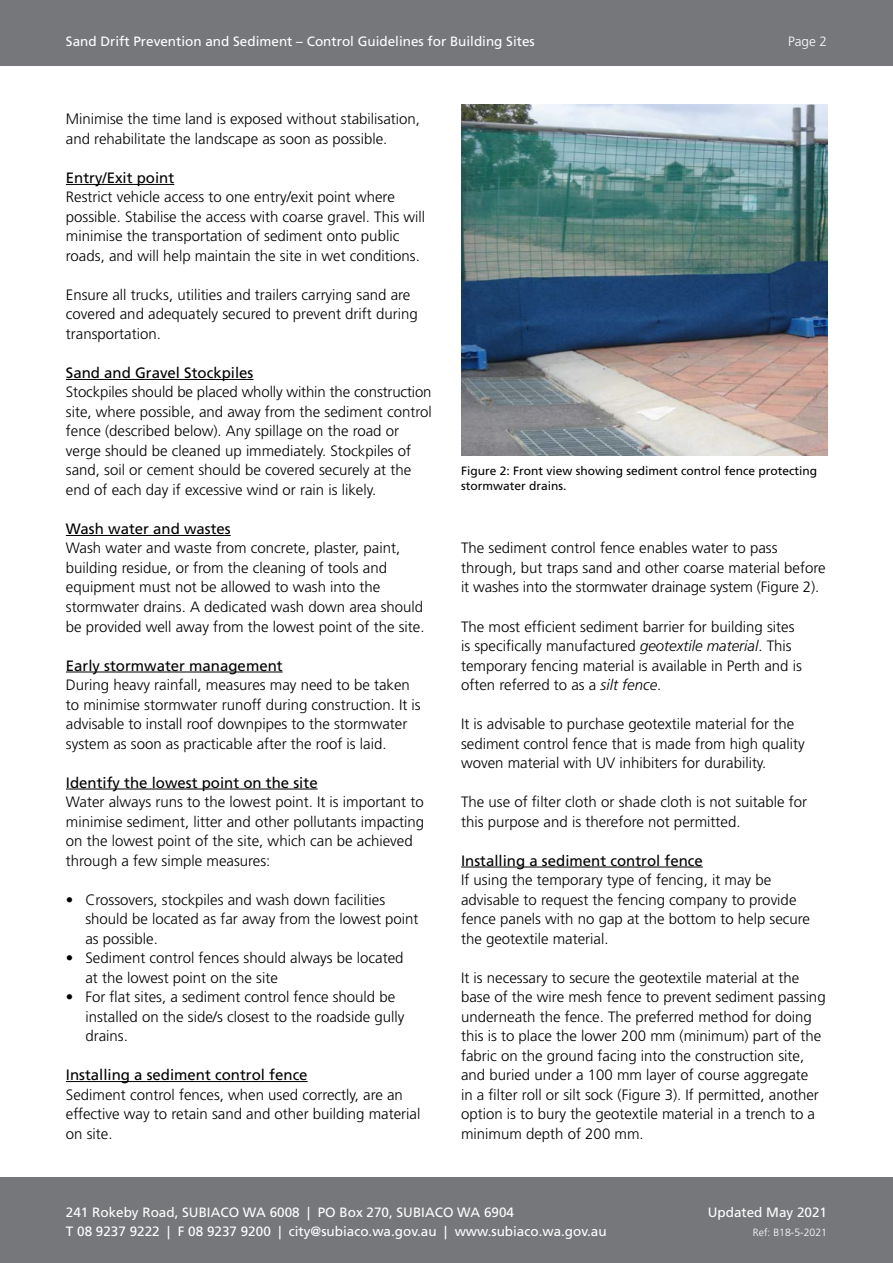
<style>
.page{position:relative;width:893px;height:1263px;background:#fff}
.page>*{position:absolute;margin:0;border:0;box-sizing:border-box;transform-origin:0 0}
.t1{font:300 15px/19.5px "Frutiger";color:#000}
.t2{font:15px "Frutiger";color:#000}
.t3{font:13.5px/19.5px "Frutiger";color:#fff}
.t4{font:300 13.5px "Frutiger";color:#fff}
.t5{font:12px/15px "Frutiger";color:#000}
.t6{font:300 10.5px "Frutiger";color:#fff}
.s1{font-style:italic}
</style>
<div class="page">
<div style="left:0;top:1177px;width:893px;height:86px;background:#76777b"></div>
<div style="left:0;top:0;width:893px;height:66px;background:#76777b"></div>
<hr style="left:66px;top:184px;width:108px;height:1px;background:#000">
<hr style="left:66px;top:379px;width:187px;height:1px;background:#000">
<hr style="left:66px;top:535px;width:165px;height:1px;background:#000">
<hr style="left:66px;top:672px;width:217px;height:1px;background:#000">
<hr style="left:66px;top:789px;width:252px;height:1px;background:#000">
<hr style="left:66px;top:1081px;width:242px;height:1px;background:#000">
<hr style="left:461px;top:867px;width:242px;height:1px;background:#000">
<img style="left:461px;top:105px;width:366px;height:351px">
<p class="t3" style="left:66px;top:32px;width:470px">Sand Drift Prevention and Sediment – Control Guidelines for Building Sites</p>
<p class="t4" style="left:788px;top:34px;width:41px">Page 2</p>
<p class="t1" style="left:66px;top:110px;width:356px">Minimise the time land is exposed without stabilisation, and rehabilitate the landscape as soon as possible.</p>
<p class="t2" style="left:66px;top:169px;width:110px">Entry/Exit point</p>
<p class="t1" style="left:66px;top:188px;width:361px">Restrict vehicle access to one entry/exit point where possible. Stabilise the access with coarse gravel. This will minimise the transportation of sediment onto public roads, and will help maintain the site in wet conditions.</p>
<p class="t1" style="left:66px;top:285px;width:353px">Ensure all trucks, utilities and trailers carrying sand are covered and adequately secured to prevent drift during transportation.</p>
<p class="t2" style="left:66px;top:364px;width:189px">Sand and Gravel Stockpiles</p>
<p class="t1" style="left:66px;top:383px;width:367px">Stockpiles should be placed wholly within the construction site, where possible, and away from the sediment control fence (described below). Any spillage on the road or verge should be cleaned up immediately. Stockpiles of sand, soil or cement should be covered securely at the end of each day if excessive wind or rain is likely.</p>
<p class="t2" style="left:66px;top:520px;width:166px">Wash water and wastes</p>
<p class="t1" style="left:66px;top:539px;width:360px">Wash water and waste from concrete, plaster, paint, building residue, or from the cleaning of tools and equipment must not be allowed to wash into the stormwater drains. A dedicated wash down area should be provided well away from the lowest point of the site.</p>
<p class="t2" style="left:66px;top:656px;width:218px">Early stormwater management</p>
<p class="t1" style="left:66px;top:675px;width:356px">During heavy rainfall, measures may need to be taken to minimise stormwater runoff during construction. It is advisable to install roof downpipes to the stormwater system as soon as practicable after the roof is laid.</p>
<p class="t2" style="left:66px;top:773px;width:253px">Identify the lowest point on the site</p>
<p class="t1" style="left:66px;top:792px;width:360px">Water always runs to the lowest point. It is important to minimise sediment, litter and other pollutants impacting on the lowest point of the site, which can be achieved through a few simple measures:</p>
<p class="t1" style="left:85px;top:890px;width:335px;text-indent:-20px">• Crossovers, stockpiles and wash down facilities should be located as far away from the lowest point as possible.</p>
<p class="t1" style="left:85px;top:948px;width:320px;text-indent:-20px">• Sediment control fences should always be located at the lowest point on the site</p>
<p class="t1" style="left:85px;top:987px;width:320px;text-indent:-20px">• For flat sites, a sediment control fence should be installed on the side/s closest to the roadside gully drains.</p>
<p class="t2" style="left:66px;top:1066px;width:243px">Installing a sediment control fence</p>
<p class="t1" style="left:66px;top:1085px;width:356px">Sediment control fences, when used correctly, are an effective way to retain sand and other building material on site.</p>
<p class="t5" style="left:461px;top:464px;width:358px">Figure 2: Front view showing sediment control fence protecting stormwater drains.</p>
<p class="t1" style="left:461px;top:539px;width:366px">The sediment control fence enables water to pass through, but traps sand and other coarse material before it washes into the stormwater drainage system (Figure 2).</p>
<p class="t1" style="left:461px;top:617px;width:342px">The most efficient sediment barrier for building sites is specifically manufactured <span class="s1">geotextile material</span>. This temporary fencing material is available in Perth and is often referred to as a <span class="s1">silt fence</span>.</p>
<p class="t1" style="left:461px;top:714px;width:345px">It is advisable to purchase geotextile material for the sediment control fence that is made from high quality woven material with UV inhibiters for durability.</p>
<p class="t1" style="left:461px;top:792px;width:347px">The use of filter cloth or shade cloth is not suitable for this purpose and is therefore not permitted.</p>
<p class="t2" style="left:461px;top:851px;width:243px">Installing a sediment control fence</p>
<p class="t1" style="left:461px;top:870px;width:350px">If using the temporary type of fencing, it may be advisable to request the fencing company to provide fence panels with no gap at the bottom to help secure the geotextile material.</p>
<p class="t1" style="left:461px;top:968px;width:366px">It is necessary to secure the geotextile material at the base of the wire mesh fence to prevent sediment passing underneath the fence. The preferred method for doing this is to place the lower 200 mm (minimum) part of the fabric on the ground facing into the construction site, and buried under a 100 mm layer of course aggregate<br>in a filter roll or silt sock (Figure 3). If permitted, another option is to bury the geotextile material in a trench to a minimum depth of 200 mm.</p>
<p class="t3" style="left:66px;top:1202px;width:542px">241 Rokeby Road, SUBIACO WA 6008 | PO Box 270, SUBIACO WA 6904<br>T 08 9237 9222 | F 08 9237 9200 | city@subiaco.wa.gov.au | www.subiaco.wa.gov.au</p>
<p class="t3" style="left:708px;top:1202px;width:121px">Updated May 2021</p>
<p class="t6" style="left:753px;top:1226px;width:76px">Ref: B18-5-2021</p>
</div>
